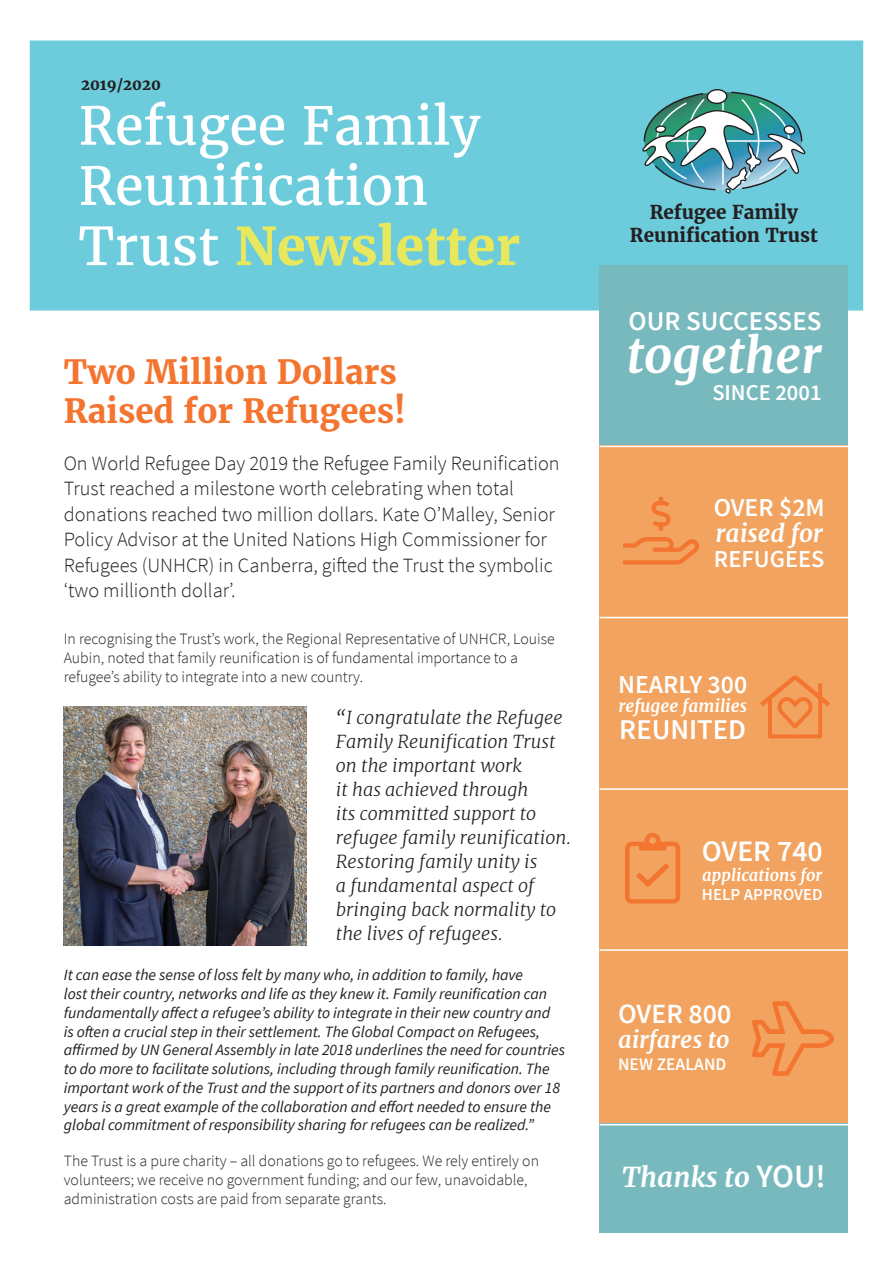
<style>
.page{position:relative;width:893px;height:1263px;background:#fff}
.page>*{position:absolute;margin:0;border:0;box-sizing:border-box;transform-origin:0 0}
.t1{font:52.05px/60.2px "Merriweather";color:#fff}
.t2{font:italic 700 49.5px "Merriweather";color:#fff}
.t3{font:700 33px/39.6px "Merriweather";color:#f37530}
.t4{font:600 29.7px "Source Sans Pro";color:#fff}
.t5{font:600 28.65px "Source Sans Pro";color:#fff}
.t6{font:600 27.75px "Source Sans Pro";color:#fff}
.t7{font:italic 700 27.6px "Merriweather";color:#fff}
.t8{font:600 27px "Source Sans Pro";color:#fff}
.t9{font:600 25.8px "Source Sans Pro";color:#fff}
.t10{font:italic 700 24.3px "Merriweather";color:#fff}
.t11{font:600 24.3px "Source Sans Pro";color:#fff}
.t12{font:italic 700 23.4px "Merriweather";color:#fff}
.t13{font:600 22.5px "Source Sans Pro";color:#fff}
.t14{font:300 20.25px/25.5px "Source Sans Pro";color:#231f20}
.t15{font:700 18.9px/22.6px "Merriweather";color:#231f20;text-align:center}
.t16{font:italic 300 18px/24px "Merriweather";color:#231f20}
.t17{font:600 17.55px "Source Sans Pro";color:#fff}
.t18{font:italic 700 17.1px "Merriweather";color:#fff}
.t19{font:600 16.8px "Source Sans Pro";color:#fff}
.t20{font:italic 700 16.5px "Merriweather";color:#fff}
.t21{font:italic 15.75px/18.8px "Source Sans Pro";color:#231f20}
.t22{font:300 15.75px/18.8px "Source Sans Pro";color:#231f20}
.t23{font:700 15px "Merriweather";color:#231f20}
.s1{font-weight:700;color:#e8e85e}
.s2{font-family:"Source Sans Pro";font-weight:600;font-style:normal;font-size:32.7px}
</style>
<div class="page">
<div style="left:600px;top:1034px;width:248px;height:199px;background:#78b9be"></div>
<div style="left:30px;top:41px;width:833px;height:270px;background:#6dccdc"></div>
<img style="left:64px;top:707px;width:242px;height:238px">
<svg style="left:642px;top:89px;width:163px;height:105px"></svg>
<div style="left:600px;top:266px;width:248px;height:857px;background:#f1a35f"></div>
<div style="left:600px;top:266px;width:248px;height:179px;background:#78b9be"></div>
<svg style="left:623px;top:497px;width:76px;height:67px"></svg>
<svg style="left:760px;top:675px;width:70px;height:63px"></svg>
<svg style="left:625px;top:833px;width:55px;height:70px"></svg>
<svg style="left:752px;top:1001px;width:82px;height:75px"></svg>
<hr style="left:600px;top:617px;width:248px;height:1px;background:#fff">
<hr style="left:600px;top:446px;width:248px;height:1px;background:#fff">
<hr style="left:600px;top:788px;width:248px;height:2px;background:#fff">
<hr style="left:600px;top:949px;width:248px;height:2px;background:#fff">
<hr style="left:600px;top:1124px;width:248px;height:1px;background:#fff">
<p class="t23" style="left:81px;top:75px;width:82px">2019/2020</p>
<h1 class="t1" style="left:79px;top:95px;width:443px">Refugee Family<br>Reunification<br>Trust <span class="s1">Newsletter</span></h1>
<h3 class="t3" style="left:64px;top:351px;width:343px">Two Million Dollars<br>Raised for Refugees!</h3>
<p class="t14" style="left:64px;top:450px;width:497px">On World Refugee Day 2019 the Refugee Family Reunification Trust reached a milestone worth celebrating when total donations reached two million dollars. Kate O’Malley, Senior Policy Advisor at the United Nations High Commissioner for Refugees (UNHCR) in Canberra, gifted the Trust the symbolic ‘two millionth dollar’.</p>
<p class="t22" style="left:64px;top:630px;width:493px">In recognising the Trust’s work, the Regional Representative of UNHCR, Louise<br>Aubin, noted that family reunification is of fundamental importance to a refugee’s ability to integrate into a new country.</p>
<p class="t16" style="left:336px;top:706px;width:237px">“I congratulate the Refugee<br>Family Reunification Trust on the important work<br>it has achieved through<br>its committed support to refugee family reunification.<br>Restoring family unity is<br>a fundamental aspect of bringing back normality to the lives of refugees.</p>
<p class="t21" style="left:64px;top:966px;width:503px">It can ease the sense of loss felt by many who, in addition to family, have<br>lost their country, networks and life as they knew it. Family reunification can fundamentally affect a refugee’s ability to integrate in their new country and<br>is often a crucial step in their settlement. The Global Compact on Refugees, affirmed by UN General Assembly in late 2018 underlines the need for countries to do more to facilitate solutions, including through family reunification. The important work of the Trust and the support of its partners and donors over 18 years is a great example of the collaboration and effort needed to ensure the global commitment of responsibility sharing for refugees can be realized.”</p>
<p class="t22" style="left:64px;top:1152px;width:477px">The Trust is a pure charity – all donations go to refugees. We rely entirely on volunteers; we receive no government funding; and our few, unavoidable, administration costs are paid from separate grants.</p>
<p class="t15" style="left:630px;top:200px;width:189px">Refugee Family<br>Reunification Trust</p>
<h3 class="t8" style="left:629px;top:304px;width:194px">OUR SUCCESSES</h3>
<h2 class="t2" style="left:626px;top:322px;width:197px">together</h2>
<h3 class="t13" style="left:712px;top:378px;width:111px">SINCE 2001</h3>
<h3 class="t9" style="left:714px;top:491px;width:112px">OVER $2M</h3>
<h3 class="t10" style="left:715px;top:516px;width:109px">raised for</h3>
<h3 class="t11" style="left:714px;top:544px;width:112px">REFUGEES</h3>
<h3 class="t9" style="left:618px;top:668px;width:131px">NEARLY 300</h3>
<p class="t18" style="left:618px;top:694px;width:130px">refugee families</p>
<h3 class="t5" style="left:619px;top:711px;width:128px">REUNITED</h3>
<h3 class="t4" style="left:702px;top:833px;width:122px">OVER 740</h3>
<p class="t20" style="left:702px;top:864px;width:121px">applications for</p>
<p class="t19" style="left:702px;top:884px;width:122px">HELP APPROVED</p>
<h3 class="t6" style="left:618px;top:996px;width:115px">OVER 800</h3>
<h3 class="t12" style="left:618px;top:1023px;width:113px">airfares to</h3>
<p class="t17" style="left:618px;top:1053px;width:110px">NEW ZEALAND</p>
<h3 class="t7" style="left:622px;top:1159px;width:205px">Thanks to <span class="s2">YOU!</span></h3>
</div>
